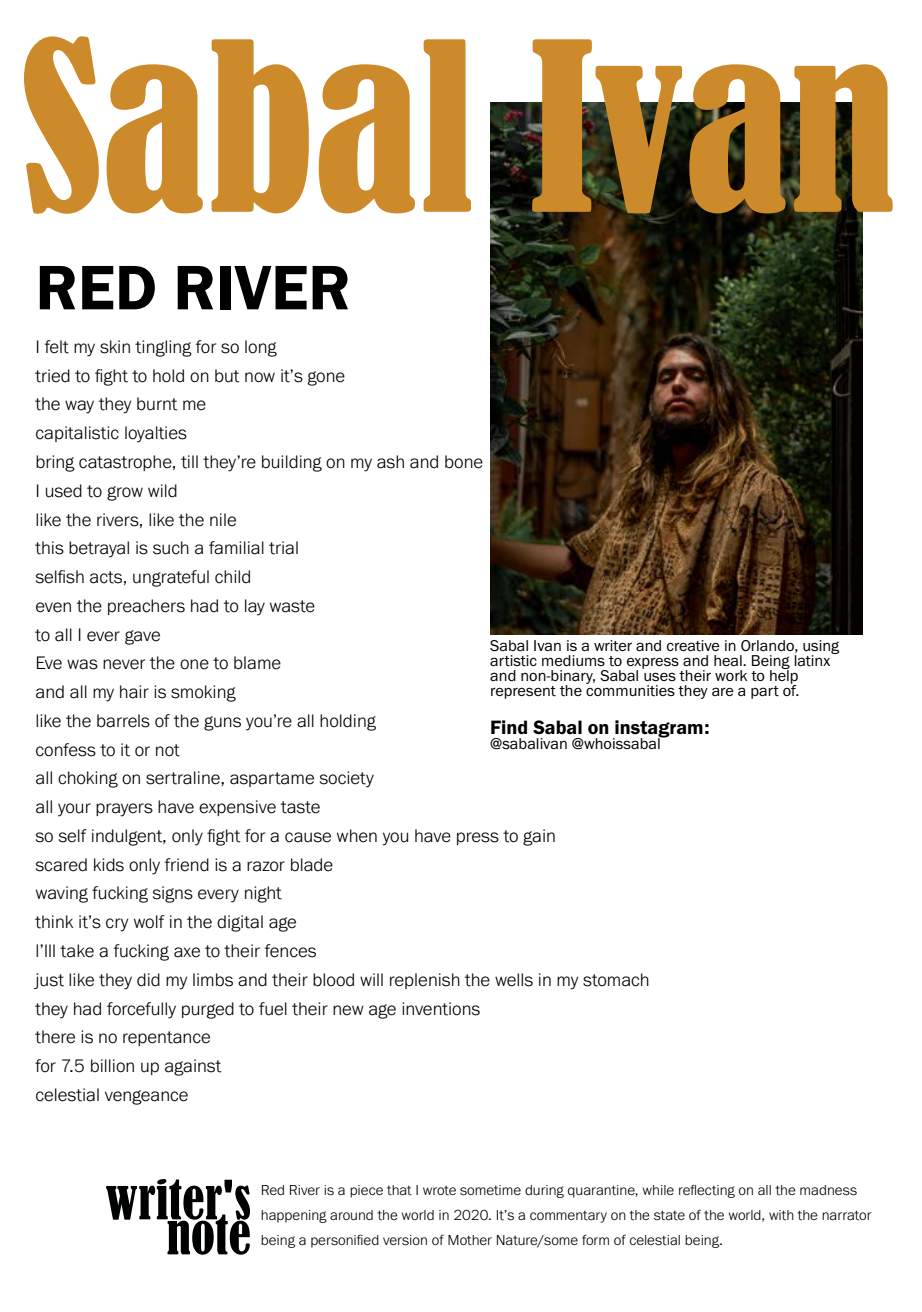
<style>
.page{position:relative;width:922px;height:1312px;background:#fff}
.page>*{position:absolute;margin:0;border:0;box-sizing:border-box;transform-origin:0 0}
.t1{font:condensed 218.75px "Bernard";color:#cd8a2a}
.t2{font:65px "Franklin Gothic URW Dem";color:#000}
.t3{font:condensed 50px "Bernard";color:#000101}
.t4{font:20px "Franklin Gothic URW Dem";color:#000}
.t5{font:300 18.75px/28.8px "Franklin Gothic URW";color:#000}
.t6{font:16.25px/15px "Franklin Gothic URW Boo";color:#000}
.t7{font:300 15px/25px "Franklin Gothic URW";color:#000}
</style>
<div class="page">
<img style="left:490px;top:103px;width:372px;height:531px">
<h1 class="t1" style="left:20px;top:1px;width:878px">Sabal Ivan</h1>
<h2 class="t2" style="left:35px;top:247px;width:317px">RED RIVER</h2>
<p class="t5" style="left:35px;top:332px;width:615px">I felt my skin tingling for so long<br>tried to fight to hold on but now it’s gone<br>the way they burnt me<br>capitalistic loyalties<br>bring catastrophe, till they’re building on my ash and bone<br>I used to grow wild<br>like the rivers, like the nile<br>this betrayal is such a familial trial<br>selfish acts, ungrateful child<br>even the preachers had to lay waste<br>to all I ever gave<br>Eve was never the one to blame<br>and all my hair is smoking<br>like the barrels of the guns you’re all holding<br>confess to it or not<br>all choking on sertraline, aspartame society<br>all your prayers have expensive taste<br>so self indulgent, only fight for a cause when you have press to gain<br>scared kids only friend is a razor blade<br>waving fucking signs every night<br>think it’s cry wolf in the digital age<br>l’lll take a fucking axe to their fences<br>just like they did my limbs and their blood will replenish the wells in my stomach they had forcefully purged to fuel their new age inventions<br>there is no repentance<br>for 7.5 billion up against<br>celestial vengeance</p>
<p class="t6" style="left:490px;top:637px;width:350px">Sabal Ivan is a writer and creative in Orlando, using artistic mediums to express and heal. Being latinx and non-binary, Sabal uses their work to help represent the communities they are a part of.</p>
<p class="t4" style="left:490px;top:715px;width:221px">Find Sabal on instagram:</p>
<p class="t6" style="left:490px;top:736px;width:172px">@sabalivan @whoissabal</p>
<h3 class="t3" style="left:105px;top:1170px;width:147px">writer's</h3>
<h3 class="t3" style="left:166px;top:1205px;width:86px">note</h3>
<p class="t7" style="left:261px;top:1177px;width:612px">Red River is a piece that I wrote sometime during quarantine, while reflecting on all the madness happening around the world in 2020. It’s a commentary on the state of the world, with the narrator being a personified version of Mother Nature/some form of celestial being.</p>
</div>
